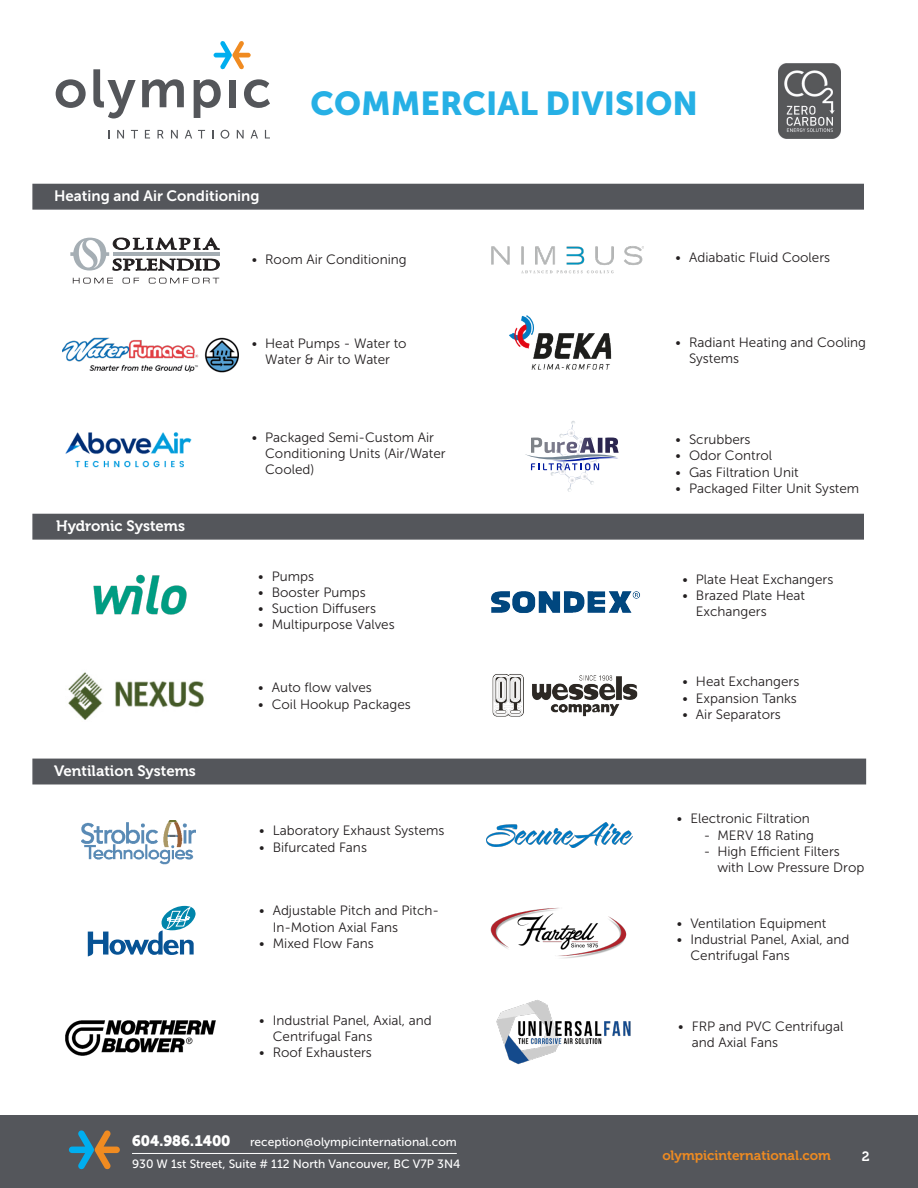
<style>
.page{position:relative;width:918px;height:1188px;background:#fff}
.page>*{position:absolute;margin:0;border:0;box-sizing:border-box;transform-origin:0 0}
.t1{font:33px "Museo Sans 900";color:#26b0e5}
.t2{font:15px "Museo 700";color:#fff}
.t3{font:15px "Museo Sans 700";color:#fff}
.t4{font:15px "Museo 900";color:#fff}
.t5{font:13.5px/16.2px "Museo Sans 300";color:#231f20}
.t6{font:13.5px "Museo 700";color:#ef8b21}
.t7{font:13.5px "Museo 700";color:#fff}
.t8{font:12px "Museo Sans 500";color:#fff}
</style>
<div class="page">
<div style="left:32px;top:759px;width:834px;height:25px;background:#54565b"></div>
<svg style="left:214px;top:41px;width:37px;height:29px"></svg>
<svg style="left:117px;top:130px;width:7px;height:9px"></svg>
<svg style="left:131px;top:130px;width:7px;height:9px"></svg>
<svg style="left:145px;top:130px;width:5px;height:9px"></svg>
<svg style="left:158px;top:130px;width:6px;height:9px"></svg>
<svg style="left:171px;top:130px;width:7px;height:9px"></svg>
<svg style="left:185px;top:130px;width:7px;height:9px"></svg>
<svg style="left:198px;top:130px;width:7px;height:9px"></svg>
<svg style="left:221px;top:130px;width:8px;height:9px"></svg>
<svg style="left:237px;top:130px;width:7px;height:9px"></svg>
<svg style="left:251px;top:130px;width:7px;height:9px"></svg>
<svg style="left:265px;top:130px;width:5px;height:9px"></svg>
<svg style="left:93px;top:69px;width:43px;height:50px"></svg>
<svg style="left:142px;top:79px;width:42px;height:28px"></svg>
<div style="left:229px;top:80px;width:7px;height:27px;background:#54565a"></div>
<svg style="left:56px;top:79px;width:30px;height:29px"></svg>
<svg style="left:244px;top:79px;width:26px;height:29px"></svg>
<svg style="left:194px;top:79px;width:27px;height:39px"></svg>
<div style="left:32px;top:184px;width:832px;height:26px;background:#54565b;border:2px solid #54565b"></div>
<svg style="left:70px;top:237px;width:150px;height:47px"></svg>
<img style="left:509px;top:315px;width:103px;height:55px">
<img style="left:94px;top:574px;width:93px;height:41px">
<img style="left:491px;top:591px;width:149px;height:22px">
<img style="left:492px;top:674px;width:146px;height:43px">
<img style="left:68px;top:672px;width:136px;height:48px">
<img style="left:487px;top:822px;width:146px;height:26px">
<img style="left:82px;top:821px;width:114px;height:44px">
<img style="left:63px;top:337px;width:175px;height:36px">
<svg style="left:88px;top:906px;width:108px;height:50px"></svg>
<div style="left:32px;top:514px;width:832px;height:26px;background:#54565b;border:2px solid #54565b"></div>
<img style="left:491px;top:246px;width:152px;height:28px">
<img style="left:490px;top:907px;width:137px;height:52px">
<img style="left:65px;top:1020px;width:151px;height:36px">
<div style="left:0;top:1116px;width:918px;height:72px;background:#54565b"></div>
<svg style="left:69px;top:1130px;width:51px;height:40px"></svg>
<hr style="left:132px;top:1153px;width:325px;height:1px;background:#fff">
<img style="left:778px;top:64px;width:63px;height:75px">
<img style="left:496px;top:1000px;width:135px;height:65px">
<img style="left:65px;top:432px;width:127px;height:36px">
<svg style="left:525px;top:421px;width:94px;height:71px"></svg>
<p class="t3" style="left:54px;top:187px;width:207px">Heating and Air Conditioning</p>
<p class="t1" style="left:310px;top:84px;width:389px">COMMERCIAL DIVISION</p>
<p class="t5" style="left:252px;top:252px;width:157px">• Room Air Conditioning</p>
<p class="t5" style="left:676px;top:249px;width:156px">• Adiabatic Fluid Coolers</p>
<p class="t5" style="left:252px;top:335px;width:157px;text-align:center">• Heat Pumps - Water to<br>Water &amp; Air to Water</p>
<p class="t5" style="left:689px;top:334px;width:179px;text-indent:-14px">• Radiant Heating and Cooling<br>Systems</p>
<p class="t2" style="left:56px;top:517px;width:130px">Hydronic Systems</p>
<p class="t2" style="left:54px;top:762px;width:143px">Ventilation Systems</p>
<p class="t5" style="left:265px;top:429px;width:182px;text-indent:-14px">• Packaged Semi-Custom Air<br>Conditioning Units (Air/Water<br>Cooled)</p>
<p class="t5" style="left:676px;top:432px;width:77px">• Scrubbers</p>
<p class="t5" style="left:676px;top:448px;width:98px">• Odor Control</p>
<p class="t5" style="left:676px;top:464px;width:125px">• Gas Filtration Unit</p>
<p class="t5" style="left:676px;top:480px;width:185px">• Packaged Filter Unit System</p>
<p class="t5" style="left:258px;top:568px;width:57px">• Pumps</p>
<p class="t5" style="left:258px;top:584px;width:109px">• Booster Pumps</p>
<p class="t5" style="left:258px;top:601px;width:119px">• Suction Diffusers</p>
<p class="t5" style="left:258px;top:617px;width:138px">• Multipurpose Valves</p>
<p class="t5" style="left:258px;top:680px;width:115px">• Auto flow valves</p>
<p class="t5" style="left:258px;top:696px;width:154px">• Coil Hookup Packages</p>
<p class="t5" style="left:259px;top:823px;width:187px">• Laboratory Exhaust Systems</p>
<p class="t5" style="left:259px;top:839px;width:109px">• Bifurcated Fans</p>
<p class="t5" style="left:273px;top:903px;width:168px;text-indent:-14px">• Adjustable Pitch and Pitch-<br>In-Motion Axial Fans</p>
<p class="t5" style="left:259px;top:935px;width:116px">• Mixed Flow Fans</p>
<p class="t5" style="left:273px;top:1012px;width:161px;text-indent:-14px">• Industrial Panel, Axial, and<br>Centrifugal Fans</p>
<p class="t5" style="left:259px;top:1045px;width:114px">• Roof Exhausters</p>
<p class="t5" style="left:682px;top:571px;width:153px">• Plate Heat Exchangers</p>
<p class="t5" style="left:696px;top:587px;width:111px;text-indent:-14px">• Brazed Plate Heat<br>Exchangers</p>
<p class="t5" style="left:682px;top:674px;width:119px">• Heat Exchangers</p>
<p class="t5" style="left:682px;top:690px;width:116px">• Expansion Tanks</p>
<p class="t5" style="left:682px;top:706px;width:100px">• Air Separators</p>
<p class="t5" style="left:677px;top:811px;width:135px">• Electronic Filtration</p>
<p class="t5" style="left:704px;top:827px;width:112px">- MERV 18 Rating</p>
<p class="t5" style="left:717px;top:843px;width:148px;text-indent:-14px">- High Efficient Filters with Low Pressure Drop</p>
<p class="t5" style="left:677px;top:915px;width:151px">• Ventilation Equipment</p>
<p class="t5" style="left:690px;top:932px;width:161px;text-indent:-14px">• Industrial Panel, Axial, and<br>Centrifugal Fans</p>
<p class="t5" style="left:692px;top:1018px;width:153px;text-indent:-14px">• FRP and PVC Centrifugal and Axial Fans</p>
<p class="t4" style="left:132px;top:1132px;width:100px">604.986.1400</p>
<p class="t8" style="left:250px;top:1135px;width:208px">reception@olympicinternational.com</p>
<p class="t8" style="left:132px;top:1157px;width:330px">930 W 1st Street, Suite # 112 North Vancouver, BC V7P 3N4</p>
<p class="t6" style="left:662px;top:1148px;width:170px">olympicinternational.com</p>
<p class="t7" style="left:862px;top:1148px;width:9px">2</p>
</div>
